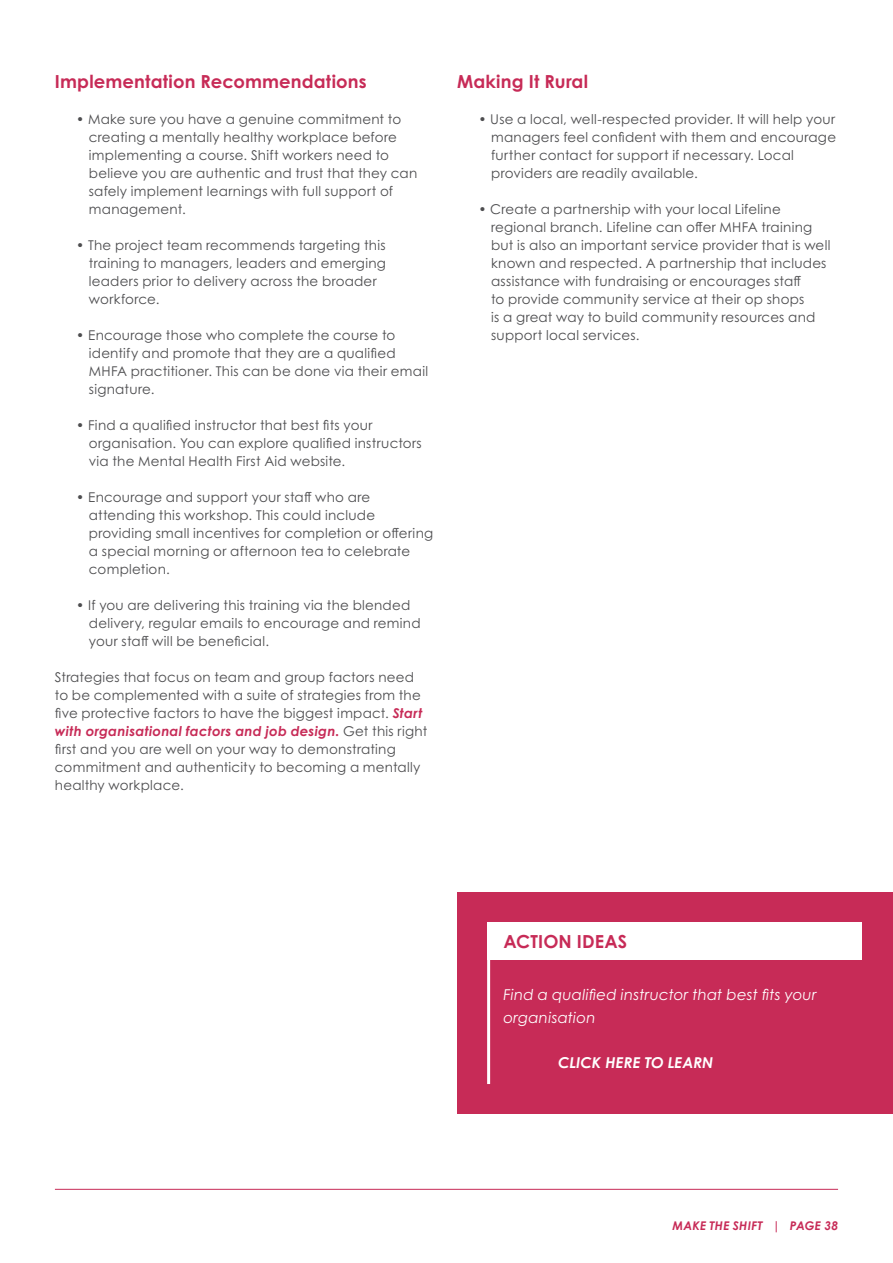
<style>
.page{position:relative;width:893px;height:1263px;background:#fff}
.page>*{position:absolute;margin:0;border:0;box-sizing:border-box;transform-origin:0 0}
.t1{font:700 18px "Century Gothic Pro";letter-spacing:.005em;color:#c72b57}
.t2{font:italic 15px/22.5px "Century Gothic Pro";letter-spacing:.015em;color:#fff}
.t3{font:italic 700 15px "Century Gothic Pro";letter-spacing:.005em;color:#fff}
.Bullets{font:13.5px/18px "Century Gothic Pro";letter-spacing:.02em;color:#4d4d4f}
.t4{font:italic 700 12px "Century Gothic Pro";letter-spacing:.015em;color:#c72b57}
.s1{font-weight:700;font-style:italic;color:#c72b57}
</style>
<div class="page">
<div style="left:457px;top:892px;width:436px;height:222px;background:#c72b57"></div>
<div style="left:487px;top:922px;width:374px;height:37px;background:#fff"></div>
<hr style="left:487px;top:922px;width:3px;height:162px;background:#fff">
<hr style="left:55px;top:1189px;width:783px;height:1px;background:#c72b57">
<p class="t1" style="left:55px;top:70px;width:313px">Implementation Recommendations</p>
<p class="Bullets" style="left:89px;top:110px;width:330px;text-indent:-13px">• Make sure you have a genuine commitment to creating a mentally healthy workplace before implementing a course. Shift workers need to believe you are authentic and trust that they can safely implement learnings with full support of management.</p>
<p class="Bullets" style="left:89px;top:236px;width:298px;text-indent:-13px">• The project team recommends targeting this training to managers, leaders and emerging leaders prior to delivery across the broader workforce.</p>
<p class="Bullets" style="left:89px;top:326px;width:341px;text-indent:-13px">• Encourage those who complete the course to identify and promote that they are a qualified MHFA practitioner. This can be done via their email signature.</p>
<p class="Bullets" style="left:89px;top:416px;width:334px;text-indent:-13px">• Find a qualified instructor that best fits your organisation. You can explore qualified instructors via the Mental Health First Aid website.</p>
<p class="Bullets" style="left:89px;top:488px;width:346px;text-indent:-13px">• Encourage and support your staff who are attending this workshop. This could include providing small incentives for completion or offering a special morning or afternoon tea to celebrate completion.</p>
<p class="Bullets" style="left:89px;top:596px;width:333px;text-indent:-13px">• If you are delivering this training via the blended delivery, regular emails to encourage and remind your staff will be beneficial.</p>
<p class="Bullets" style="left:55px;top:668px;width:374px">Strategies that focus on team and group factors need to be complemented with a suite of strategies from the five protective factors to have the biggest impact. <span class="s1">Start with organisational factors and job design.</span> Get this right first and you are well on your way to demonstrating commitment and authenticity to becoming a mentally healthy workplace.</p>
<p class="t1" style="left:457px;top:70px;width:132px">Making It Rural</p>
<p class="Bullets" style="left:491px;top:110px;width:346px;text-indent:-13px">• Use a local, well-respected provider. It will help your managers feel confident with them and encourage further contact for support if necessary. Local providers are readily available.</p>
<p class="Bullets" style="left:491px;top:200px;width:341px;text-indent:-13px">• Create a partnership with your local Lifeline regional branch. Lifeline can offer MHFA training but is also an important service provider that is well known and respected. A partnership that includes assistance with fundraising or encourages staff<br>to provide community service at their op shops<br>is a great way to build community resources and support local services.</p>
<p class="t1" style="left:503px;top:931px;width:125px">ACTION IDEAS</p>
<p class="t2" style="left:503px;top:983px;width:315px">Find a qualified instructor that best fits your organisation</p>
<p class="t3" style="left:558px;top:1053px;width:157px">CLICK HERE TO LEARN</p>
<p class="t4" style="left:672px;top:1218px;width:167px">MAKE THE SHIFT | PAGE 38</p>
</div>
